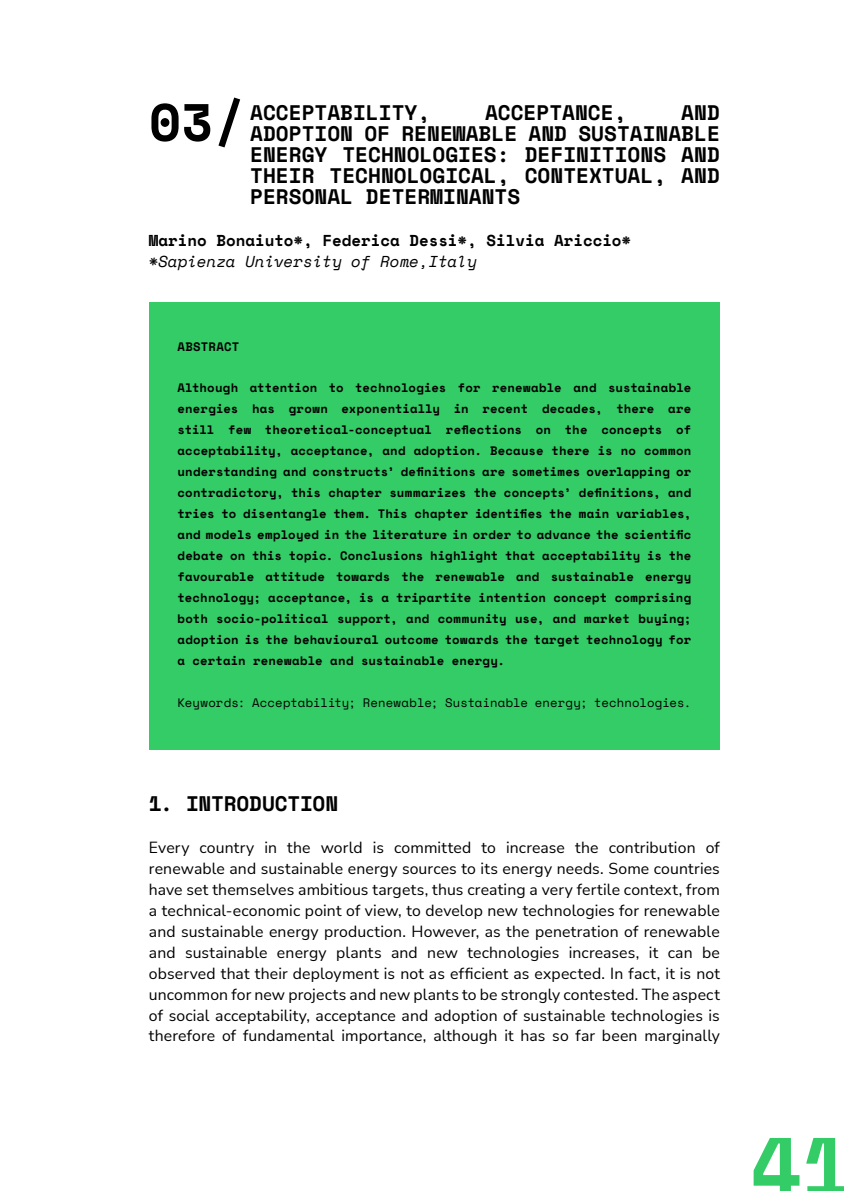
<style>
.page{position:relative;width:844px;height:1191px;background:#fff}
.page>*{position:absolute;margin:0;border:0;box-sizing:border-box;transform-origin:0 0}
.t1{font:700 84px "Space Mono";color:#3c6}
.t2{font:700 52.5px "Space Mono";color:#000}
.t3{font:700 21px/21px "Space Mono";color:#000;text-align:justify}
.t4{font:15.75px/21px "Nunito Sans";letter-spacing:.01em;color:#000;text-align:justify}
.t5{font:700 15.75px "Space Mono";color:#000}
.t6{font:italic 15.75px "Space Mono";color:#000}
.t7{font:700 12.25px/21px "Space Mono";letter-spacing:.015em;color:#000;text-align:justify}
.t8{font:12.25px "Space Mono";letter-spacing:.015em;color:#000}
</style>
<div class="page">
<div style="left:149px;top:302px;width:570px;height:448px;background:#3c6"></div>
<h2 class="t2" style="left:149px;top:82px;width:98px">03/</h2>
<h3 class="t3" style="left:250px;top:101px;width:181px">ACCEPTABILITY,</h3>
<h3 class="t3" style="left:485px;top:101px;width:143px">ACCEPTANCE,</h3>
<h3 class="t3" style="left:250px;top:101px;width:471px;text-indent:431px">AND ADOPTION OF RENEWABLE AND SUSTAINABLE ENERGY TECHNOLOGIES: DEFINITIONS AND THEIR TECHNOLOGICAL, CONTEXTUAL, AND PERSONAL DETERMINANTS</h3>
<p class="t5" style="left:149px;top:228px;width:483px">Marino Bonaiuto*, Federica Dessi*, Silvia Ariccio*</p>
<p class="t6" style="left:149px;top:249px;width:329px">*Sapienza University of Rome,Italy</p>
<p class="t7" style="left:177px;top:335px;width:63px">ABSTRACT</p>
<p class="t7" style="left:177px;top:377px;width:515px">Although attention to technologies for renewable and sustainable energies has grown exponentially in recent decades, there are still few theoretical-conceptual reflections on the concepts of acceptability, acceptance, and adoption. Because there is no common understanding and constructs’ definitions are sometimes overlapping or contradictory, this chapter summarizes the concepts’ definitions, and tries to disentangle them. This chapter identifies the main variables, and models employed in the literature in order to advance the scientific debate on this topic. Conclusions highlight that acceptability is the favourable attitude towards the renewable and sustainable energy technology; acceptance, is a tripartite intention concept comprising both socio-political support, and community use, and market buying; adoption is the behavioural outcome towards the target technology for a certain renewable and sustainable energy.</p>
<p class="t8" style="left:177px;top:693px;width:515px">Keywords: Acceptability; Renewable; Sustainable energy; technologies.</p>
<h3 class="t3" style="left:149px;top:792px;width:191px">1. INTRODUCTION</h3>
<p class="t4" style="left:149px;top:836px;width:572px">Every country in the world is committed to increase the contribution of renewable and sustainable energy sources to its energy needs. Some countries have set themselves ambitious targets, thus creating a very fertile context, from a technical-economic point of view, to develop new technologies for renewable and sustainable energy production. However, as the penetration of renewable and sustainable energy plants and new technologies increases, it can be observed that their deployment is not as efficient as expected. In fact, it is not uncommon for new projects and new plants to be strongly contested. The aspect of social acceptability, acceptance and adoption of sustainable technologies is therefore of fundamental importance, although it has so far been marginally</p>
<h1 class="t1" style="left:750px;top:1102px;width:104px">41</h1>
</div>
